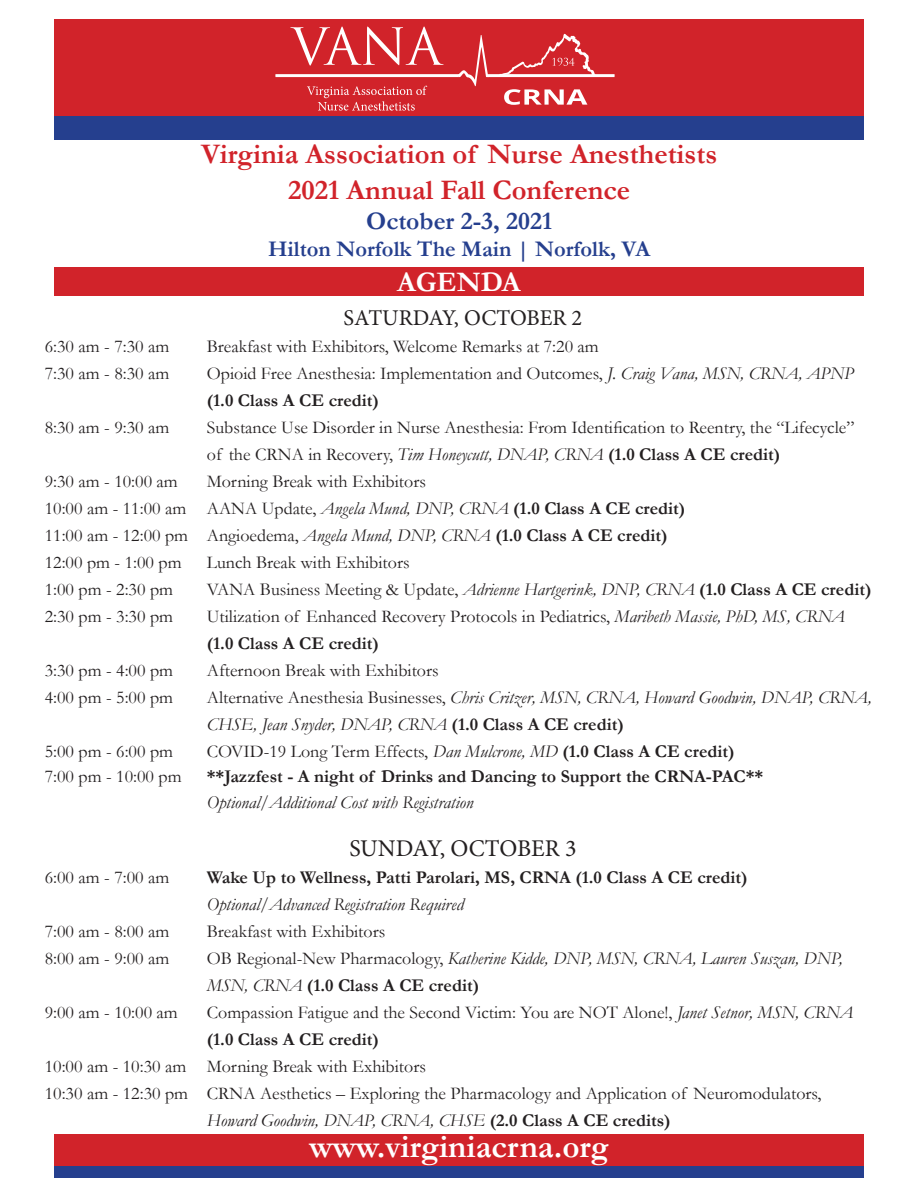
<style>
.page{position:relative;width:918px;height:1188px;background:#fff}
.page>*{position:absolute;margin:0;border:0;box-sizing:border-box;transform-origin:0 0}
.t1{font:700 33px "Garamond";color:#fff}
.t2{font:700 28.5px "Garamond";color:#d1232a}
.t3{font:700 28.5px "Garamond";color:#fff}
.t4{font:700 25.5px "Garamond";color:#253f8e}
.t5{font:24px "Minion Pro";letter-spacing:-.005em;color:#231f20}
.t6{font:700 22.5px "Garamond";color:#253f8e}
.t7{font:22.5px "Minion Pro";color:#231f20}
.t8{font:18px/27px "Garamond";color:#231f20}
.t9{font:italic 18px/27px "Garamond";color:#231f20}
.t10{font:700 18px/25.5px "Garamond";color:#231f20}
.s1{font-style:italic}
.s2{font-weight:700}
.s3{font-style:normal}
.s4{font-weight:700;font-style:normal}
.s5{font-weight:400;font-style:italic}
</style>
<div class="page">
<div style="left:54px;top:19px;width:810px;height:103px;background:#d1232a"></div>
<div style="left:54px;top:1134px;width:810px;height:34px;background:#d1232a"></div>
<div style="left:54px;top:117px;width:810px;height:23px;background:#253f8e"></div>
<hr style="left:487px;top:74px;width:128px;height:3px;background:#fff">
<hr style="left:275px;top:74px;width:184px;height:3px;background:#fff">
<svg style="left:458px;top:35px;width:31px;height:51px"></svg>
<svg style="left:307px;top:86px;width:120px;height:25px"></svg>
<svg style="left:290px;top:27px;width:154px;height:39px"></svg>
<svg style="left:499px;top:34px;width:97px;height:41px"></svg>
<svg style="left:504px;top:89px;width:83px;height:16px"></svg>
<div style="left:54px;top:1166px;width:810px;height:12px;background:#253f8e"></div>
<div style="left:54px;top:267px;width:810px;height:28px;background:#d1232a"></div>
<p class="t2" style="left:201px;top:134px;width:518px">Virginia Association of Nurse Anesthetists</p>
<p class="t2" style="left:288px;top:170px;width:344px">2021 Annual Fall Conference</p>
<p class="t4" style="left:366px;top:204px;width:187px">October 2-3, 2021</p>
<p class="t6" style="left:268px;top:234px;width:384px">Hilton Norfolk The Main | Norfolk, VA</p>
<p class="t3" style="left:397px;top:263px;width:125px">AGENDA</p>
<p class="t7" style="left:344px;top:302px;width:240px">SATURDAY, OCTOBER 2</p>
<p class="t8" style="left:45px;top:332px;width:126px">6:30 am - 7:30 am</p>
<p class="t8" style="left:207px;top:332px;width:394px">Breakfast with Exhibitors, Welcome Remarks at 7:20 am</p>
<p class="t8" style="left:45px;top:359px;width:126px">7:30 am - 8:30 am</p>
<p class="t8" style="left:207px;top:359px;width:648px">Opioid Free Anesthesia: Implementation and Outcomes, <span class="s1">J. Craig Vana, MSN, CRNA, APNP </span><span class="s2">(1.0 Class A CE credit)</span></p>
<p class="t8" style="left:45px;top:413px;width:126px">8:30 am - 9:30 am</p>
<p class="t8" style="left:207px;top:413px;width:649px">Substance Use Disorder in Nurse Anesthesia: From Identification to Reentry, the “Lifecycle” of the CRNA in Recovery, <span class="s1">Tim Honeycutt, DNAP, CRNA</span> <span class="s2">(1.0 Class A CE credit)</span></p>
<p class="t8" style="left:45px;top:467px;width:134px">9:30 am - 10:00 am</p>
<p class="t8" style="left:207px;top:467px;width:221px">Morning Break with Exhibitors</p>
<p class="t8" style="left:45px;top:494px;width:642px">10:00 am - 11:00 am AANA Update, <span class="s1">Angela Mund, DNP, CRNA</span> <span class="s2">(1.0 Class A CE credit)</span></p>
<p class="t8" style="left:45px;top:521px;width:624px">11:00 am - 12:00 pm Angioedema, <span class="s1">Angela Mund, DNP, CRNA</span> <span class="s2">(1.0 Class A CE credit)</span></p>
<p class="t8" style="left:45px;top:548px;width:138px">12:00 pm - 1:00 pm</p>
<p class="t8" style="left:207px;top:548px;width:204px">Lunch Break with Exhibitors</p>
<p class="t8" style="left:45px;top:575px;width:130px">1:00 pm - 2:30 pm</p>
<p class="t8" style="left:207px;top:575px;width:666px">VANA Business Meeting &amp; Update, <span class="s1">Adrienne Hartgerink, DNP, CRNA</span> <span class="s2">(1.0 Class A CE credit)</span></p>
<p class="t8" style="left:45px;top:602px;width:130px">2:30 pm - 3:30 pm</p>
<p class="t8" style="left:207px;top:602px;width:640px">Utilization of Enhanced Recovery Protocols in Pediatrics, <span class="s1">Maribeth Massie, PhD, MS, CRNA </span><span class="s2">(1.0 Class A CE credit)</span></p>
<p class="t8" style="left:45px;top:656px;width:130px">3:30 pm - 4:00 pm</p>
<p class="t8" style="left:207px;top:656px;width:233px">Afternoon Break with Exhibitors</p>
<p class="t8" style="left:45px;top:683px;width:130px">4:00 pm - 5:00 pm</p>
<p class="t9" style="left:207px;top:683px;width:666px"><span class="s3">Alternative Anesthesia Businesses,</span> Chris Critzer, MSN, CRNA, Howard Goodwin, DNAP, CRNA,<br>CHSE, Jean Snyder, DNAP, CRNA <span class="s4">(1.0 Class A CE credit)</span></p>
<p class="t8" style="left:45px;top:737px;width:130px">5:00 pm - 6:00 pm</p>
<p class="t8" style="left:207px;top:737px;width:529px">COVID-19 Long Term Effects, <span class="s1">Dan Mulcrone, MD</span> <span class="s2">(1.0 Class A CE credit)</span></p>
<p class="t8" style="left:45px;top:763px;width:138px">7:00 pm - 10:00 pm</p>
<p class="t10" style="left:207px;top:764px;width:558px">**Jazzfest - A night of Drinks and Dancing to Support the CRNA-PAC**<br><span class="s5">Optional/Additional Cost with Registration</span></p>
<p class="t5" style="left:349px;top:832px;width:229px">SUNDAY, OCTOBER 3</p>
<p class="t8" style="left:45px;top:863px;width:126px">6:00 am - 7:00 am</p>
<p class="t10" style="left:207px;top:864px;width:542px;line-height:27px">Wake Up to Wellness, Patti Parolari, MS, CRNA (1.0 Class A CE credit)<br><span class="s5">Optional/Advanced Registration Required</span></p>
<p class="t8" style="left:45px;top:917px;width:126px">7:00 am - 8:00 am</p>
<p class="t8" style="left:207px;top:917px;width:180px">Breakfast with Exhibitors</p>
<p class="t8" style="left:45px;top:944px;width:126px">8:00 am - 9:00 am</p>
<p class="t9" style="left:207px;top:944px;width:638px"><span class="s3">OB Regional-New Pharmacology,</span> Katherine Kidde, DNP, MSN, CRNA, Lauren Suszan, DNP,<br>MSN, CRNA <span class="s4">(1.0 Class A CE credit)</span></p>
<p class="t8" style="left:45px;top:998px;width:134px">9:00 am - 10:00 am</p>
<p class="t8" style="left:207px;top:998px;width:648px">Compassion Fatigue and the Second Victim: You are NOT Alone!, <span class="s1">Janet Setnor, MSN, CRNA </span><span class="s2">(1.0 Class A CE credit)</span></p>
<p class="t8" style="left:45px;top:1052px;width:383px">10:00 am - 10:30 am Morning Break with Exhibitors</p>
<p class="t8" style="left:207px;top:1079px;width:616px;text-indent:-162px">10:30 am - 12:30 pm CRNA Aesthetics – Exploring the Pharmacology and Application of Neuromodulators,<br><span class="s1">Howard Goodwin, DNAP, CRNA, CHSE</span> <span class="s2">(2.0 Class A CE credits)</span></p>
<p class="t1" style="left:309px;top:1124px;width:301px">www.virginiacrna.org</p>
</div>
